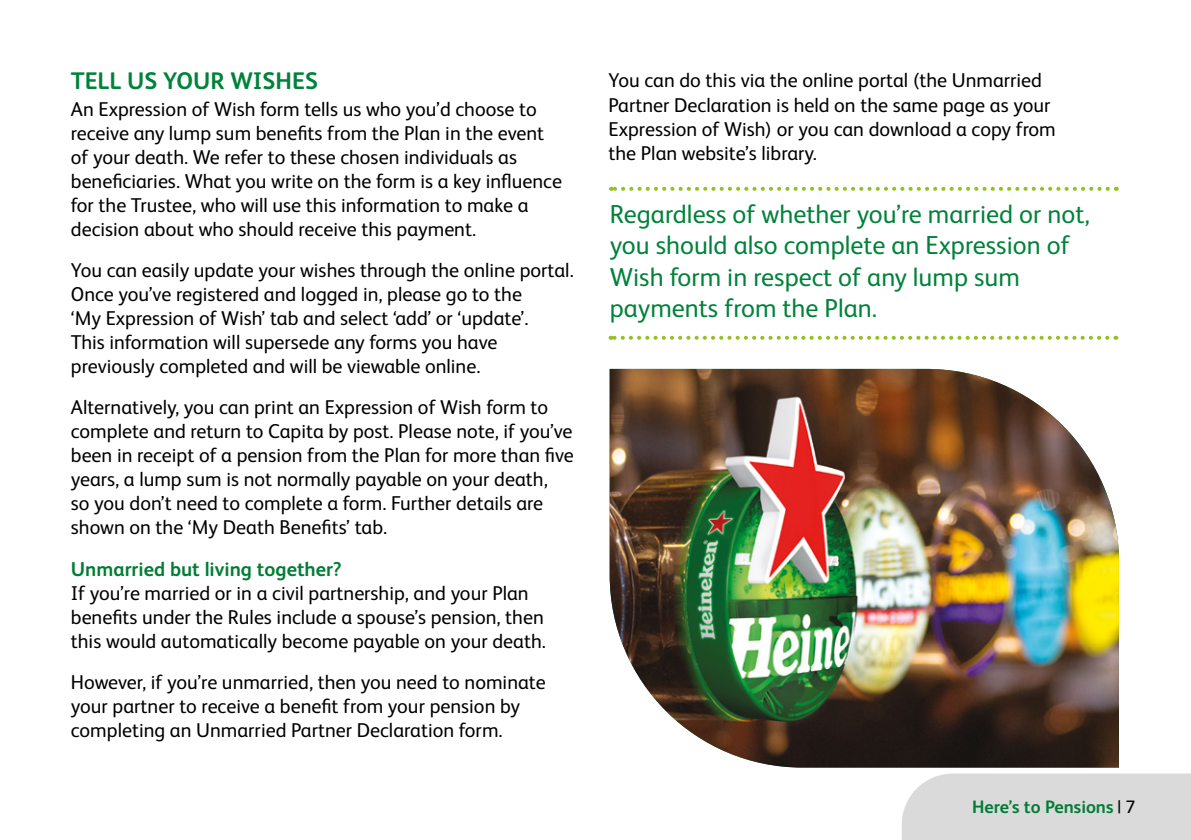
<style>
.page{position:relative;width:1191px;height:840px;background:#fff}
.page>*{position:absolute;margin:0;border:0;box-sizing:border-box;transform-origin:0 0}
.t1{font:26px/31.2px "HEINEKEN Core";color:#00823b}
.t2{font:700 24px "HEINEKEN Core";color:#00823b}
.t3{font:20px/24px "HEINEKEN Core";color:#000}
.t4{font:700 20px "HEINEKEN Core";color:#007d35}
.t5{font:700 18px "HEINEKEN Core";color:#007d35}
.s1{font-weight:400;color:#000}
</style>
<div class="page">
<div style="left:902px;top:773px;width:289px;height:66px;background:#dadada"></div>
<img style="left:609px;top:369px;width:510px;height:398px">
<svg style="left:611px;top:187px;width:496px;height:4px"></svg>
<svg style="left:610px;top:335px;width:497px;height:4px"></svg>
<p class="t2" style="left:71px;top:64px;width:249px">TELL US YOUR WISHES</p>
<p class="t3" style="left:71px;top:96px;width:492px">An Expression of Wish form tells us who you’d choose to receive any lump sum benefits from the Plan in the event of your death. We refer to these chosen individuals as beneficiaries. What you write on the form is a key influence for the Trustee, who will use this information to make a decision about who should receive this payment.</p>
<p class="t3" style="left:71px;top:257px;width:504px">You can easily update your wishes through the online portal.<br>Once you’ve registered and logged in, please go to the<br>‘My Expression of Wish’ tab and select ‘add’ or ‘update’.<br>This information will supersede any forms you have previously completed and will be viewable online.</p>
<p class="t3" style="left:71px;top:394px;width:504px">Alternatively, you can print an Expression of Wish form to complete and return to Capita by post. Please note, if you’ve been in receipt of a pension from the Plan for more than five years, a lump sum is not normally payable on your death,<br>so you don’t need to complete a form. Further details are shown on the ‘My Death Benefits’ tab.</p>
<p class="t4" style="left:71px;top:554px;width:272px">Unmarried but living together?</p>
<p class="t3" style="left:71px;top:579px;width:476px">If you’re married or in a civil partnership, and your Plan benefits under the Rules include a spouse’s pension, then this would automatically become payable on your death.</p>
<p class="t3" style="left:71px;top:668px;width:476px">However, if you’re unmarried, then you need to nominate your partner to receive a benefit from your pension by completing an Unmarried Partner Declaration form.</p>
<p class="t3" style="left:608px;top:67px;width:449px">You can do this via the online portal (the Unmarried Partner Declaration is held on the same page as your Expression of Wish) or you can download a copy from the Plan website’s library.</p>
<h1 class="t1" style="left:610px;top:196px;width:481px">Regardless of whether you’re married or not, you should also complete an Expression of Wish form in respect of any lump sum payments from the Plan.</h1>
<p class="t5" style="left:972px;top:793px;width:165px">Here’s to Pensions <span class="s1">| 7</span></p>
</div>
